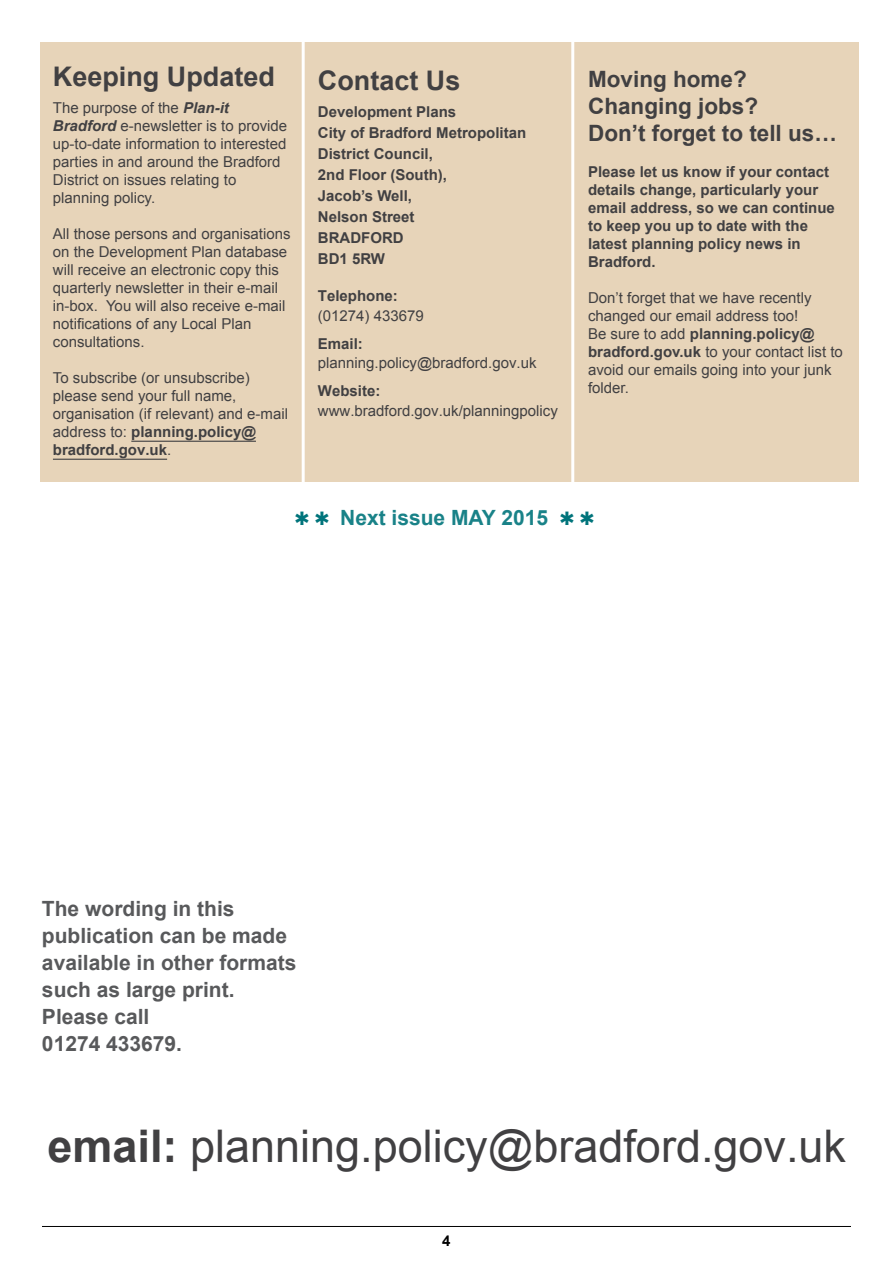
<style>
.page{position:relative;width:893px;height:1263px;background:#fff}
.page>*{position:absolute;margin:0;border:0;box-sizing:border-box;transform-origin:0 0}
.t1{font:45px "Arial";color:#414042}
.t2{font:700 27px "Arial";color:#414042}
.t3{font:700 22.5px/27px "Arial";color:#414042}
.t4{font:700 21px/27px "Arial";color:#58595b}
.t5{font:700 21px "Arial";color:#198288}
.t6{font:15px/18px "Arial";color:#414042}
.t7{font:700 15px/21px "Arial";color:#414042}
.t8{font:700 15px "Arial";color:#000}
.s1{font-weight:700;font-style:italic}
.s2{font-weight:700}
</style>
<div class="page">
<hr style="left:42px;top:1226px;width:809px;height:1px;background:#000">
<div style="left:40px;top:42px;width:819px;height:440px;background:#e7d4b9"></div>
<hr style="left:131px;top:441px;width:125px;height:1px;background:#414042">
<hr style="left:53px;top:459px;width:114px;height:1px;background:#414042">
<hr style="left:302px;top:32px;width:3px;height:458px;background:#fff">
<hr style="left:571px;top:32px;width:3px;height:458px;background:#fff">
<h2 class="t2" style="left:53px;top:62px;width:224px">Keeping Updated</h2>
<p class="t6" style="left:53px;top:98px;width:236px">The purpose of the <span class="s1">Plan-it<br>Bradford</span> e-newsletter is to provide up-to-date information to interested parties in and around the Bradford<br>District on issues relating to planning policy.</p>
<p class="t6" style="left:53px;top:224px;width:239px">All those persons and organisations on the Development Plan database will receive an electronic copy this quarterly newsletter in their e-mail in-box. You will also receive e-mail notifications of any Local Plan consultations.</p>
<p class="t6" style="left:53px;top:368px;width:237px">To subscribe (or unsubscribe) please send your full name, organisation (if relevant) and e-mail address to: <span class="s2">planning.policy@ bradford.gov.uk</span>.</p>
<h2 class="t2" style="left:318px;top:65px;width:144px">Contact Us</h2>
<p class="t7" style="left:318px;top:101px;width:210px">Development Plans<br>City of Bradford Metropolitan<br>District Council,<br>2nd Floor (South),<br>Jacob’s Well,<br>Nelson Street<br>BRADFORD<br>BD1 5RW</p>
<p class="t7" style="left:318px;top:285px;width:82px">Telephone:</p>
<p class="t6" style="left:318px;top:306px;width:107px">(01274) 433679</p>
<p class="t7" style="left:318px;top:333px;width:47px">Email:</p>
<p class="t6" style="left:318px;top:354px;width:220px">planning.policy@bradford.gov.uk</p>
<p class="t7" style="left:318px;top:380px;width:64px">Website:</p>
<p class="t6" style="left:318px;top:401px;width:242px">www.bradford.gov.uk/planningpolicy</p>
<h3 class="t5" style="left:340px;top:505px;width:209px">Next issue MAY 2015</h3>
<h3 class="t3" style="left:588px;top:65px;width:250px">Moving home?<br>Changing jobs?<br>Don’t forget to tell us…</h3>
<p class="t7" style="left:588px;top:162px;width:248px;line-height:18px">Please let us know if your contact details change, particularly your email address, so we can continue to keep you up to date with the latest planning policy news in<br>Bradford.</p>
<p class="t6" style="left:588px;top:288px;width:256px">Don’t forget that we have recently changed our email address too!<br>Be sure to add <span class="s2">planning.policy@ bradford.gov.uk</span> to your contact list to avoid our emails going into your junk folder.</p>
<h3 class="t4" style="left:42px;top:895px;width:256px">The wording in this publication can be made available in other formats such as large print.<br>Please call<br>01274 433679.</h3>
<h1 class="t1" style="left:48px;top:1121px;width:800px"><span class="s2">email:</span> planning.policy@bradford.gov.uk</h1>
<p class="t8" style="left:442px;top:1232px;width:10px">4</p>
</div>
